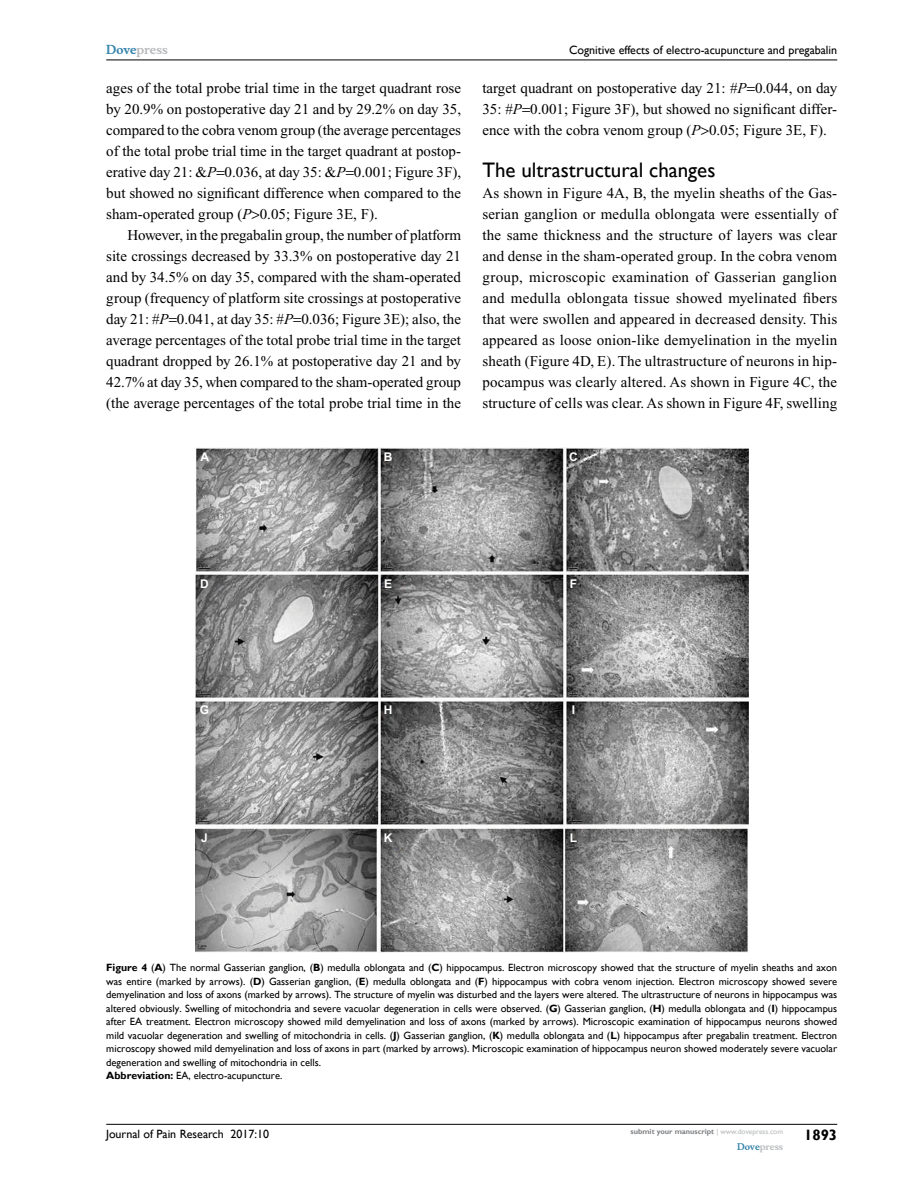
<style>
.page{position:relative;width:918px;height:1188px;background:#fff}
.page>*{position:absolute;margin:0;border:0;box-sizing:border-box;transform-origin:0 0}
.t1{font:21px "Gill Sans";color:#000}
.t2{font:15px/21px "Times New Roman";color:#000;text-align:justify}
.t3{font:700 15px "Gill Sans";color:#000}
.t4{font:12px "Gill Sans";color:#000}
.t5{font:700 12px "Arial";color:#fff}
.t6{font:700 12px "Musee";color:#b8babc}
.t7{font:10.5px/13.5px "Gill Sans";color:#000}
.t8{font:700 9px "Musee";color:#b8babc}
.t9{font:700 7.5px "Gill Sans";color:#808285}
.s1{color:#3785ad}
.s2{font-style:italic}
.s3{font-weight:700}
.s4{font-weight:400;color:#b8babc}
</style>
<div class="page">
<hr style="left:106px;top:1124px;width:731px;height:1px;background:#000">
<hr style="left:106px;top:60px;width:731px;height:1px;background:#000">
<img style="left:195px;top:448px;width:553px;height:504px">
<p class="t6" style="left:106px;top:43px;width:63px"><span class="s1">Dove</span>press</p>
<p class="t2" style="left:106px;top:77px;width:356px">ages of the total probe trial time in the target quadrant rose by 20.9% on postoperative day 21 and by 29.2% on day 35, compared to the cobra venom group (the average percentages of the total probe trial time in the target quadrant at postop&shy;erative day 21: &amp;<span class="s2">P</span> 0.036, at day 35: &amp;<span class="s2">P</span> 0.001; Figure 3F), but showed no significant difference when compared to the sham-operated group (<span class="s2">P</span> 0.05; Figure 3E, F).</p>
<p class="t2" style="left:106px;top:224px;width:356px;text-indent:21px">However, in the pregabalin group, the number of platform site crossings decreased by 33.3% on postoperative day 21 and by 34.5% on day 35, compared with the sham-operated group (frequency of platform site crossings at postoperative day 21: #<span class="s2">P</span> 0.041, at day 35: #<span class="s2">P</span> 0.036; Figure 3E); also, the average percentages of the total probe trial time in the target quadrant dropped by 26.1% at postoperative day 21 and by 42.7% at day 35, when compared to the sham-operated group (the average percentages of the total probe trial time in the</p>
<p class="t4" style="left:569px;top:43px;width:270px">Cognitive effects of electro-acupuncture and pregabalin</p>
<p class="t2" style="left:482px;top:77px;width:356px">target quadrant on postoperative day 21: #<span class="s2">P</span> 0.044, on day 35: #<span class="s2">P</span> 0.001; Figure 3F), but showed no significant differ&shy;ence with the cobra venom group (<span class="s2">P</span> 0.05; Figure 3E, F).</p>
<h1 class="t1" style="left:482px;top:157px;width:235px">The ultrastructural changes</h1>
<p class="t2" style="left:482px;top:182px;width:357px">As shown in Figure 4A, B, the myelin sheaths of the Gas&shy;serian ganglion or medulla oblongata were essentially of the same thickness and the structure of layers was clear and dense in the sham-operated group. In the cobra venom group, microscopic examination of Gasserian ganglion and medulla oblongata tissue showed myelinated fibers that were swollen and appeared in decreased density. This appeared as loose onion-like demyelination in the myelin sheath (Figure 4D, E). The ultrastructure of neurons in hip&shy;pocampus was clearly altered. As shown in Figure 4C, the structure of cells was clear. As shown in Figure 4F, swelling</p>
<p class="t5" style="left:200px;top:449px;width:10px">A</p>
<p class="t5" style="left:384px;top:449px;width:10px">B</p>
<p class="t5" style="left:569px;top:449px;width:10px">C</p>
<p class="t5" style="left:200px;top:576px;width:10px">D</p>
<p class="t5" style="left:384px;top:576px;width:10px">E</p>
<p class="t5" style="left:570px;top:576px;width:9px">F</p>
<p class="t5" style="left:200px;top:702px;width:11px">G</p>
<p class="t5" style="left:384px;top:702px;width:10px">H</p>
<p class="t5" style="left:572px;top:702px;width:5px">I</p>
<p class="t5" style="left:201px;top:829px;width:8px">J</p>
<p class="t5" style="left:384px;top:829px;width:10px">K</p>
<p class="t5" style="left:570px;top:829px;width:9px">L</p>
<p class="t7" style="left:106px;top:961px;width:732px"><span class="s3">Figure 4</span> (<span class="s3">A</span>) The normal Gasserian ganglion, (<span class="s3">B</span>) medulla oblongata and (<span class="s3">C</span>) hippocampus. Electron microscopy showed that the structure of myelin sheaths and axon was entire (marked by arrows). (<span class="s3">D</span>) Gasserian ganglion, (<span class="s3">E</span>) medulla oblongata and (<span class="s3">F</span>) hippocampus with cobra venom injection. Electron microscopy showed severe demyelination and loss of axons (marked by arrows). The structure of myelin was disturbed and the layers were altered. The ultrastructure of neurons in hippocampus was altered obviously. Swelling of mitochondria and severe vacuolar degeneration in cells were observed. (<span class="s3">G</span>) Gasserian ganglion, (<span class="s3">H</span>) medulla oblongata and (<span class="s3">I</span>) hippocampus after EA treatment. Electron microscopy showed mild demyelination and loss of axons (marked by arrows). Microscopic examination of hippocampus neurons showed mild vacuolar degeneration and swelling of mitochondria in cells. (<span class="s3">J</span>) Gasserian ganglion, (<span class="s3">K</span>) medulla oblongata and (<span class="s3">L</span>) hippocampus after pregabalin treatment. Electron microscopy showed mild demyelination and loss of axons in part (marked by arrows). Microscopic examination of hippocampus neuron showed moderately severe vacuolar degeneration and swelling of mitochondria in cells.<br><span class="s3">Abbreviation:</span> EA, electro-acupuncture.</p>
<p class="t4" style="left:106px;top:1127px;width:164px">Journal of Pain Research 2017:10</p>
<p class="t9" style="left:631px;top:1127px;width:154px">submit your manuscript <span class="s4">| www.dovepress.com</span></p>
<p class="t8" style="left:737px;top:1141px;width:48px"><span class="s1">Dove</span>press</p>
<p class="t3" style="left:804px;top:1126px;width:35px">1893</p>
</div>
